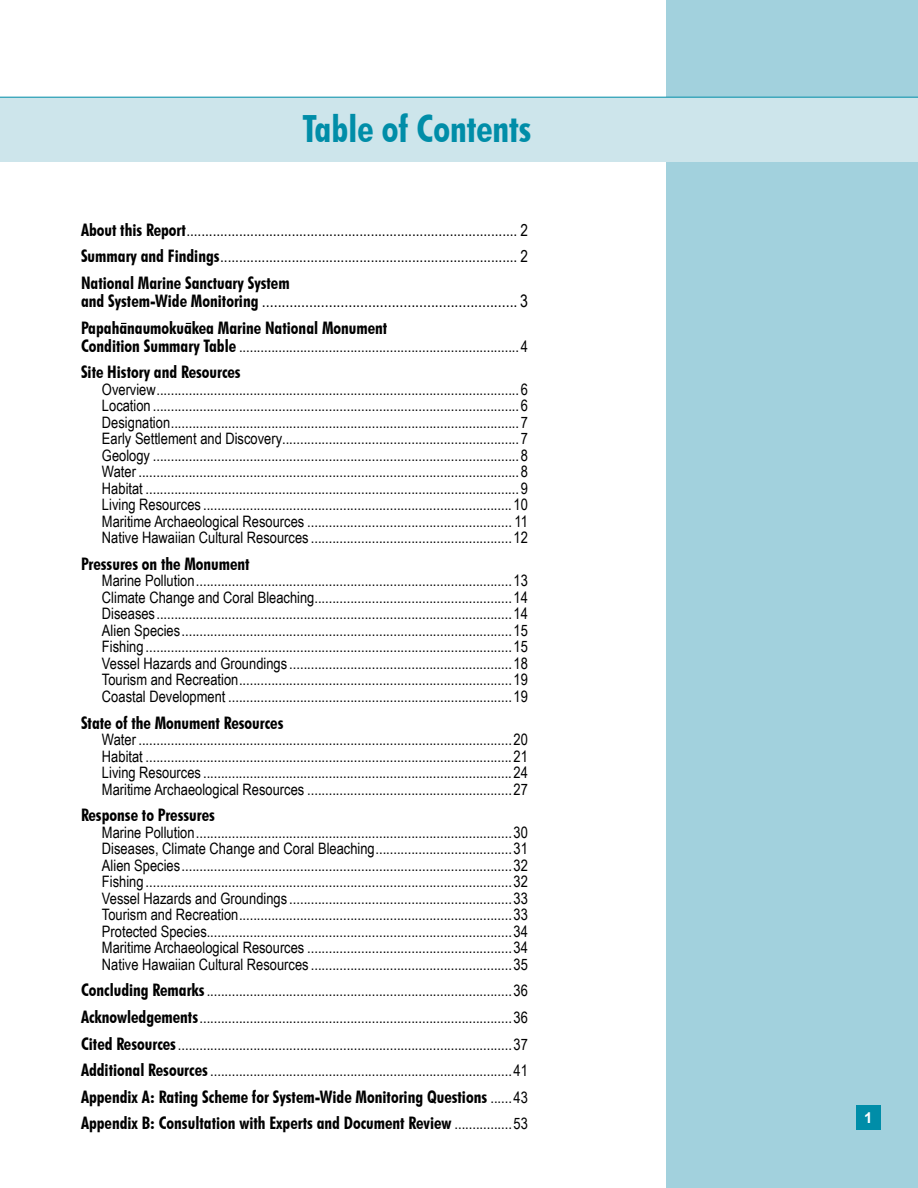
<style>
.page{position:relative;width:918px;height:1188px;background:#fff}
.page>*{position:absolute;margin:0;border:0;box-sizing:border-box;transform-origin:0 0}
.t1{font:700 condensed 37.5px "Futura BT";color:#008da8}
.t2{font:700 condensed 17.25px/26.7px "Futura BT";color:#000}
.t3{font:17.25px "Arial Narrow";color:#000}
.t4{font:16.5px/26.7px "Arial Narrow";color:#000}
.t5{font:15.75px/16.5px "Arial Narrow";color:#000;text-align:justify}
.t6{font:700 15px "Arial";color:#fff}
.s1{font-family:"Futura BT";font-weight:700;font-stretch:condensed;font-size:17.25px}
.s2{font-family:"Futura BT";font-weight:700;font-stretch:condensed}
.s3{font-family:"Arial Narrow";font-weight:400;font-stretch:normal;font-size:15.75px}
</style>
<div class="page">
<div style="left:667px;top:0;width:251px;height:1188px;background:#a2d1dd"></div>
<div style="left:857px;top:1105px;width:24px;height:24px;background:#008da8"></div>
<div style="left:0;top:97px;width:918px;height:65px;background:#cde5eb"></div>
<hr style="left:0;top:97px;width:918px;height:1px;background:#008da8">
<h1 class="t1" style="left:303px;top:106px;width:230px">Table of Contents</h1>
<p class="t4" style="left:81px;top:216px;width:449px"><span class="s1">About this Report</span>........................................................................................ 2<br><span class="s1">Summary and Findings</span>............................................................................... 2</p>
<p class="t2" style="left:81px;top:269px;width:210px">National Marine Sanctuary System</p>
<p class="t3" style="left:81px;top:288px;width:448px"><span class="s2">and System-Wide Monitoring</span> .................................................................3</p>
<p class="t2" style="left:81px;top:314px;width:308px">Papahanaumokuakea Marine National Monument</p>
<p class="t5" style="left:81px;top:337px;width:449px"><span class="s1">Condition Summary Table</span> ..............................................................................4</p>
<p class="t2" style="left:81px;top:359px;width:161px">Site History and Resources</p>
<p class="t5" style="left:102px;top:380px;width:428px">Overview.....................................................................................................6<br>Location ......................................................................................................6<br>Designation.................................................................................................7<br>Early Settlement and Discovery..................................................................7<br>Geology ......................................................................................................8<br>Water ..........................................................................................................8<br>Habitat ........................................................................................................9<br>Living Resources ......................................................................................10<br>Maritime Archaeological Resources ......................................................... 11<br>Native Hawaiian Cultural Resources ........................................................12</p>
<p class="t2" style="left:81px;top:550px;width:170px">Pressures on the Monument</p>
<p class="t5" style="left:102px;top:572px;width:428px">Marine Pollution........................................................................................13<br>Climate Change and Coral Bleaching.......................................................14<br>Diseases...................................................................................................14<br>Alien Species............................................................................................15<br>Fishing ......................................................................................................15<br>Vessel Hazards and Groundings ..............................................................18<br>Tourism and Recreation............................................................................19<br>Coastal Development ...............................................................................19</p>
<p class="t2" style="left:81px;top:709px;width:204px">State of the Monument Resources</p>
<p class="t5" style="left:102px;top:731px;width:428px">Water ........................................................................................................20<br>Habitat ......................................................................................................21<br>Living Resources ......................................................................................24<br>Maritime Archaeological Resources .........................................................27</p>
<p class="t2" style="left:81px;top:802px;width:135px">Response to Pressures</p>
<p class="t5" style="left:102px;top:823px;width:428px">Marine Pollution........................................................................................30<br>Diseases, Climate Change and Coral Bleaching......................................31<br>Alien Species............................................................................................32<br>Fishing ......................................................................................................32<br>Vessel Hazards and Groundings ..............................................................33<br>Tourism and Recreation............................................................................33<br>Protected Species.....................................................................................34<br>Maritime Archaeological Resources .........................................................34<br>Native Hawaiian Cultural Resources ........................................................35</p>
<p class="t5" style="left:81px;top:977px;width:449px;line-height:26.7px"><span class="s1">Concluding Remarks</span>.....................................................................................36<br><span class="s1">Acknowledgements</span>.......................................................................................36<br><span class="s1">Cited Resources</span>.............................................................................................37<br><span class="s1">Additional Resources</span>....................................................................................41</p>
<p class="t2" style="left:81px;top:1083px;width:448px">Appendix A: Rating Scheme for System-Wide Monitoring Questions <span class="s3">......43<br></span>Appendix B: Consultation with Experts and Document Review <span class="s3">................53</span></p>
<p class="t6" style="left:864px;top:1107px;width:10px">1</p>
</div>
